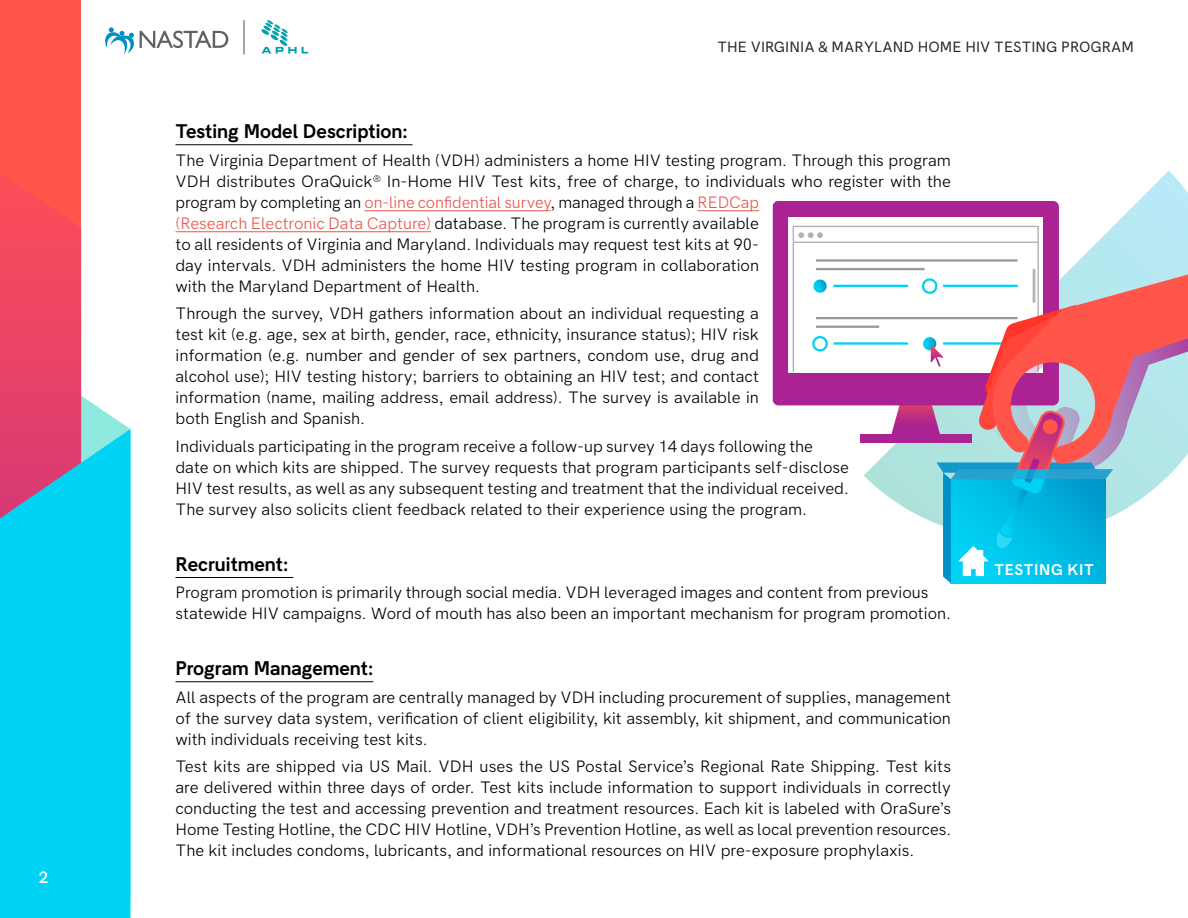
<style>
.page{position:relative;width:1188px;height:918px;background:#fff}
.page>*{position:absolute;margin:0;border:0;box-sizing:border-box;transform-origin:0 0}
.t1{font:700 18px "Hanken Grotesk";color:#000}
.t2{font:15px/21px "Hanken Grotesk";color:#000}
.t3{font:600 15px "Hanken Grotesk";color:#fff}
.t4{font:700 14.25px "Hanken Grotesk";letter-spacing:.04em;color:#fff}
.t5{font:500 13.5px "Hanken Grotesk";letter-spacing:.005em;color:#252525}
.s1{color:#e9564d}
</style>
<div class="page">
<svg style="left:81px;top:341px;width:49px;height:88px"></svg>
<div style="left:0;top:0;width:81px;height:918px;background:#ff554b"></div>
<svg style="left:0;top:174px;width:81px;height:255px"></svg>
<svg style="left:0;top:429px;width:130px;height:489px;fill:#00d3f4"></svg>
<svg style="left:105px;top:27px;width:123px;height:27px"></svg>
<svg style="left:261px;top:20px;width:47px;height:33px"></svg>
<hr style="left:243px;top:20px;width:2px;height:34px;background:#5f6060">
<svg style="left:864px;top:171px;width:324px;height:324px"></svg>
<hr style="left:176px;top:144px;width:237px;height:1px;background:#000">
<hr style="left:365px;top:210px;width:185px;height:1px;background:#e9564d">
<hr style="left:698px;top:210px;width:61px;height:1px;background:#e9564d">
<hr style="left:176px;top:231px;width:255px;height:1px;background:#e9564d">
<hr style="left:176px;top:577px;width:117px;height:1px;background:#000">
<hr style="left:176px;top:681px;width:197px;height:1px;background:#000">
<div style="left:773px;top:201px;width:286px;height:204px;background:#ab2292;border-radius:6px"></div>
<div style="left:788px;top:217px;width:255px;height:155px;background:#fff"></div>
<svg style="left:798px;top:232px;width:25px;height:6px"></svg>
<div style="left:793px;top:226px;width:246px;height:147px;border:1px solid #b3b3b3"></div>
<hr style="left:794px;top:242px;width:244px;height:1px;background:#b3b3b3">
<div style="left:860px;top:434px;width:112px;height:8px;background:#ab2292"></div>
<svg style="left:813px;top:279px;width:14px;height:14px"></svg>
<hr style="left:833px;top:285px;width:75px;height:2px;background:#00d2f3">
<hr style="left:816px;top:259px;width:202px;height:3px;background:#999">
<hr style="left:816px;top:268px;width:109px;height:2px;background:#999">
<svg style="left:812px;top:336px;width:16px;height:16px"></svg>
<hr style="left:833px;top:342px;width:75px;height:3px;background:#00d2f3">
<hr style="left:816px;top:317px;width:202px;height:2px;background:#999">
<hr style="left:816px;top:326px;width:63px;height:2px;background:#999">
<svg style="left:886px;top:261px;width:302px;height:238px"></svg>
<svg style="left:891px;top:276px;width:297px;height:307px"></svg>
<p class="t3" style="left:39px;top:865px;width:11px">2</p>
<p class="t5" style="left:718px;top:35px;width:418px">THE VIRGINIA &amp; MARYLAND HOME HIV TESTING PROGRAM</p>
<p class="t1" style="left:176px;top:116px;width:234px">Testing Model Description:</p>
<p class="t2" style="left:176px;top:148px;width:777px">The Virginia Department of Health (VDH) administers a home HIV testing program. Through this program VDH distributes OraQuick<sup>®</sup> In-Home HIV Test kits, free of charge, to individuals who register with the program by completing an <span class="s1">on-line confidential survey</span>, managed through a <span class="s1">REDCap<br>(Research Electronic Data Capture)</span> database. The program is currently available<br>to all residents of Virginia and Maryland. Individuals may request test kits at 90-<br>day intervals. VDH administers the home HIV testing program in collaboration<br>with the Maryland Department of Health.</p>
<p class="t2" style="left:176px;top:302px;width:585px;text-align:justify">Through the survey, VDH gathers information about an individual requesting a test kit (e.g. age, sex at birth, gender, race, ethnicity, insurance status); HIV risk information (e.g. number and gender of sex partners, condom use, drug and alcohol use); HIV testing history; barriers to obtaining an HIV test; and contact information (name, mailing address, email address). The survey is available in both English and Spanish.</p>
<p class="t2" style="left:176px;top:435px;width:675px">Individuals participating in the program receive a follow-up survey 14 days following the date on which kits are shipped. The survey requests that program participants self-disclose HIV test results, as well as any subsequent testing and treatment that the individual received.<br>The survey also solicits client feedback related to their experience using the program.</p>
<p class="t1" style="left:176px;top:549px;width:115px">Recruitment:</p>
<p class="t2" style="left:176px;top:581px;width:777px">Program promotion is primarily through social media. VDH leveraged images and content from previous statewide HIV campaigns. Word of mouth has also been an important mechanism for program promotion.</p>
<p class="t1" style="left:176px;top:653px;width:199px">Program Management:</p>
<p class="t2" style="left:176px;top:685px;width:777px;text-align:justify">All aspects of the program are centrally managed by VDH including procurement of supplies, management of the survey data system, verification of client eligibility, kit assembly, kit shipment, and communication with individuals receiving test kits.</p>
<p class="t2" style="left:176px;top:755px;width:777px;text-align:justify">Test kits are shipped via US Mail. VDH uses the US Postal Service’s Regional Rate Shipping. Test kits are delivered within three days of order. Test kits include information to support individuals in correctly conducting the test and accessing prevention and treatment resources. Each kit is labeled with OraSure’s Home Testing Hotline, the CDC HIV Hotline, VDH’s Prevention Hotline, as well as local prevention resources.<br>The kit includes condoms, lubricants, and informational resources on HIV pre-exposure prophylaxis.</p>
<p class="t4" style="left:995px;top:558px;width:101px">TESTING KIT</p>
</div>
